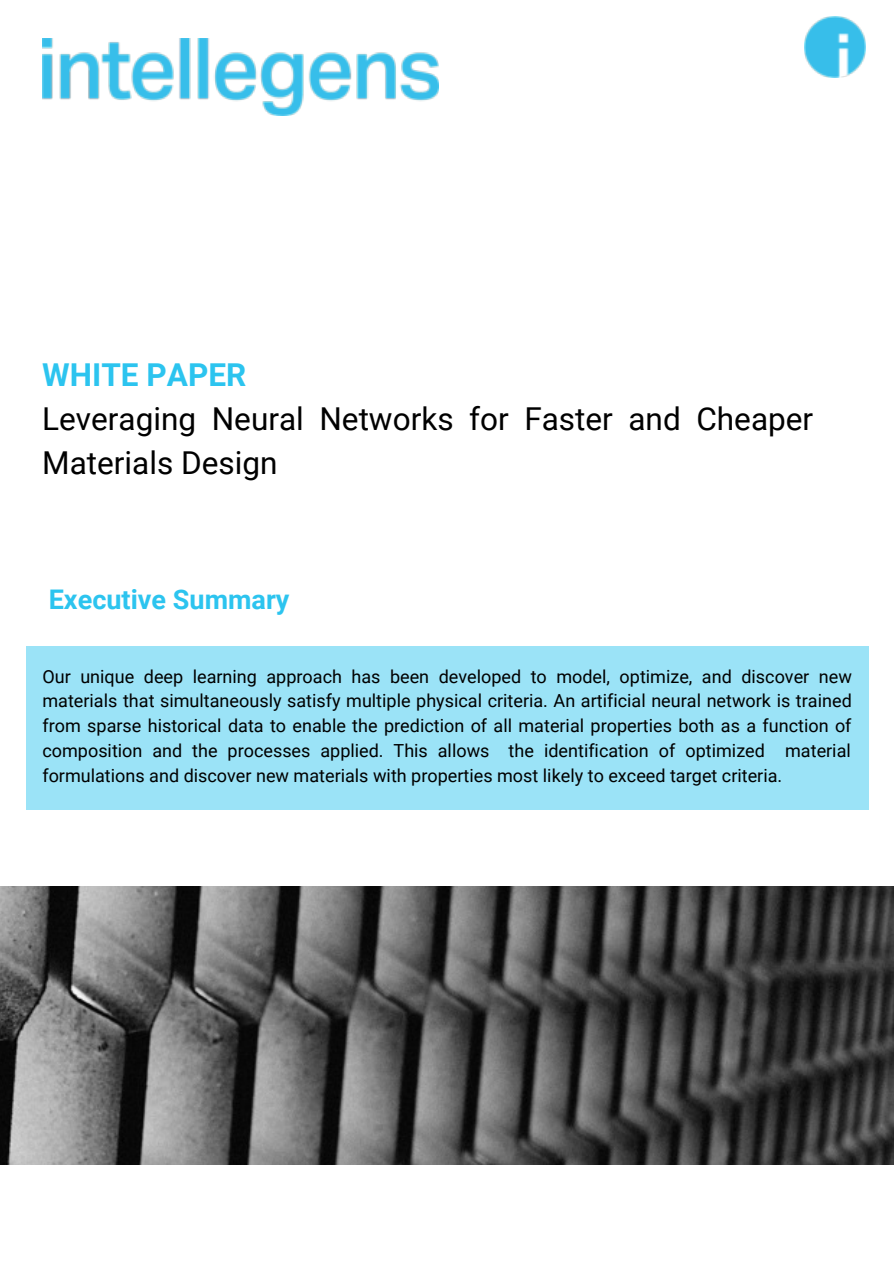
<style>
.page{position:relative;width:894px;height:1264px;background:#fff}
.page>*{position:absolute;margin:0;border:0;box-sizing:border-box;transform-origin:0 0}
.t1{font:31.5px/43.7px "Roboto";color:#000}
.t2{font:700 31.5px "Roboto";color:#2cc4ef}
.t3{font:700 27px "Roboto";color:#2cc4ef}
.t4{font:18px/24.8px "Roboto";color:#000;text-align:justify}
</style>
<div class="page">
<img style="left:42px;top:39px;width:397px;height:77px">
<img style="left:804px;top:16px;width:61px;height:61px">
<div style="left:26px;top:646px;width:842px;height:163px;background:#9be3f7"></div>
<img style="left:0;top:886px;width:893px;height:277px">
<h1 class="t2" style="left:42px;top:353px;width:205px">WHITE PAPER</h1>
<h1 class="t1" style="left:42px;top:396px;width:772px">Leveraging Neural Networks for Faster and Cheaper<br>Materials Design</h1>
<h2 class="t3" style="left:49px;top:581px;width:242px">Executive Summary</h2>
<p class="t4" style="left:42px;top:663px;width:810px">Our unique deep learning approach has been developed to model, optimize, and discover new materials that simultaneously satisfy multiple physical criteria. An artificial neural network is trained from sparse historical data to enable the prediction of all material properties both as a function of composition and the processes applied. This allows the identification of optimized material formulations and discover new materials with properties most likely to exceed target criteria.</p>
</div>
